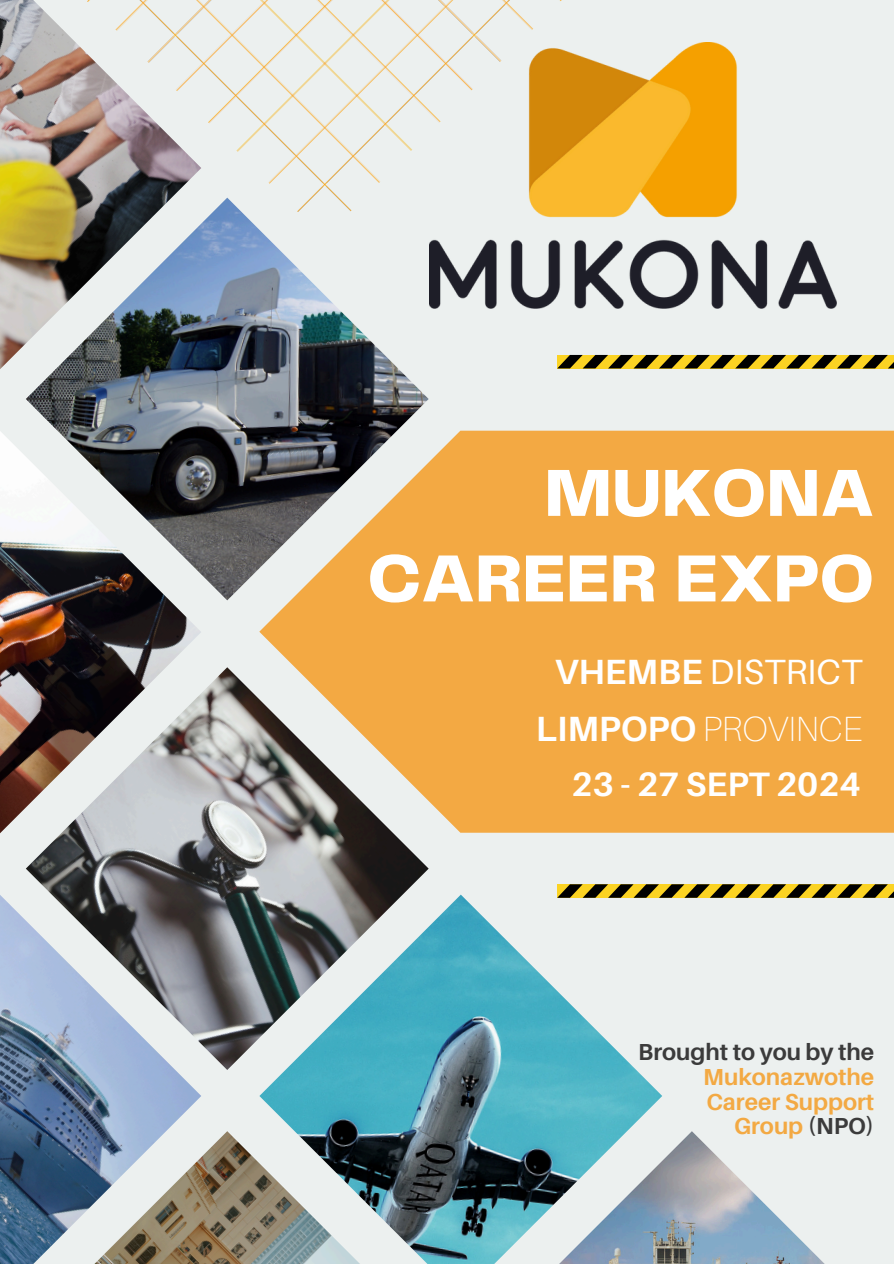
<style>
.page{position:relative;width:894px;height:1264px;background:#fff}
.page>*{position:absolute;margin:0;border:0;box-sizing:border-box;transform-origin:0 0}
.t1{font:800 69px/85.5px "Telegraf";color:#fff;text-align:right}
.t2{font:100 35.1px "Aileron";color:#fff}
.t3{font:35.1px "Aileron";color:#fff}
.t4{font:700 33.9px "Aileron";color:#fff}
.t5{font:700 23.1px/24.8px "Aileron";color:#f3a943;text-align:right}
.s1{font-weight:700}
.s2{color:#3b3b3b}
</style>
<div class="page">
<div style="left:0;top:0;width:893px;height:1263px;background:#ecf0ef"></div>
<img style="left:26px;top:238px;width:402px;height:362px">
<svg style="left:259px;top:430px;width:634px;height:402px;background:#eaa84c"></svg>
<img style="left:0;top:0;width:201px;height:369px">
<img style="left:0;top:430px;width:201px;height:403px">
<img style="left:26px;top:667px;width:402px;height:402px">
<img style="left:201px;top:1131px;width:58px;height:132px">
<img style="left:0;top:894px;width:201px;height:369px">
<img style="left:259px;top:894px;width:403px;height:369px">
<img style="left:490px;top:1131px;width:334px;height:132px">
<img style="left:429px;top:43px;width:407px;height:266px">
<img style="left:61px;top:0;width:525px;height:238px">
<svg style="left:557px;top:884px;width:336px;height:13px;background:#816c11"></svg>
<svg style="left:557px;top:355px;width:336px;height:13px;background:#7e6a11"></svg>
<p class="t1" style="left:367px;top:454px;width:508px">MUKONA<br>CAREER EXPO</p>
<h1 class="t3" style="left:554px;top:650px;width:309px"><span class="s1">VHEMBE</span> DISTRICT</h1>
<h3 class="t2" style="left:535px;top:707px;width:328px"><span class="s1">LIMPOPO</span> PROVINCE</h3>
<h3 class="t4" style="left:571px;top:762px;width:291px">23 - 27 SEPT 2024</h3>
<h2 class="t5" style="left:638px;top:1039px;width:237px"><span class="s2">Brought to you by the<br></span>Mukonazwothe<br>Career Support<br>Group <span class="s2">(NPO)</span></h2>
</div>
